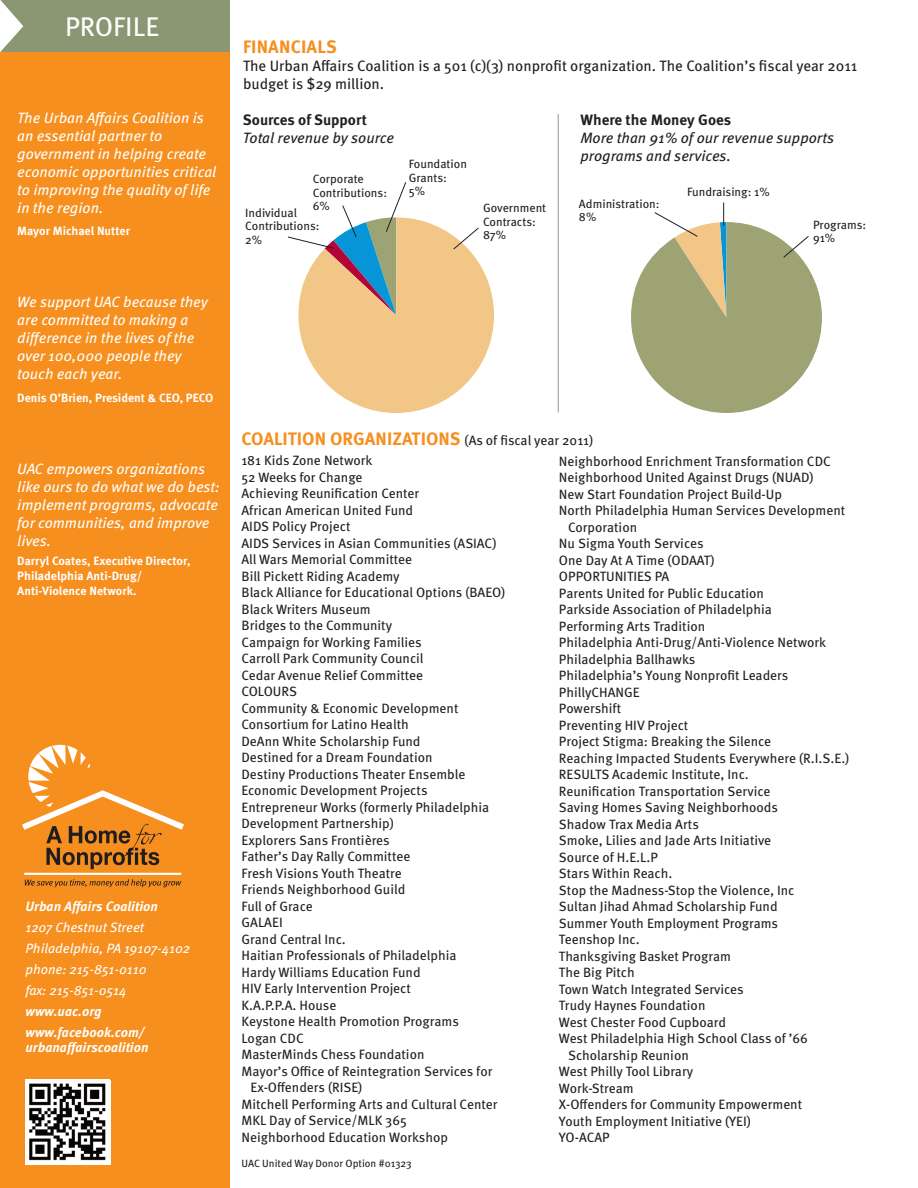
<style>
.page{position:relative;width:918px;height:1188px;background:#fff}
.page>*{position:absolute;margin:0;border:0;box-sizing:border-box;transform-origin:0 0}
.t1{font:27px "Meta OT";color:#fff}
.t2{font:700 18px "Meta OT";color:#f68f1e}
.t3{font:italic 15px/18px "Meta OT";color:#fff}
.t4{font:15px/18px "Meta OT";color:#231f20}
.t5{font:italic 15px/18px "Meta OT";color:#231f20}
.t6{font:700 15px "Meta OT";color:#231f20}
.t7{font:13.5px "Meta OT";color:#231f20}
.t8{font:italic 13.5px/21px "Meta OT";color:#fff}
.t9{font:italic 700 13.5px/21px "Meta OT";color:#fff}
.t10{font:12px/13.5px "Meta OT";color:#231f20}
.t11{font:700 12px/15px "Meta OT";color:#fff}
.t12{font:10.5px "Meta OT";color:#231f20}
.s1{font-weight:400;font-size:13.5px;color:#231f20}
</style>
<div class="page">
<div style="left:0;top:45px;width:230px;height:1143px;background:#f68f1e"></div>
<hr style="left:24px;top:873px;width:157px;height:2px;background:#fff">
<svg style="left:22px;top:745px;width:162px;height:124px"></svg>
<svg style="left:25px;top:879px;width:157px;height:8px"></svg>
<svg style="left:287px;top:182px;width:207px;height:231px"></svg>
<svg style="left:631px;top:203px;width:191px;height:210px"></svg>
<hr style="left:558px;top:114px;width:1px;height:299px;background:#8f959d">
<div style="left:0;top:0;width:230px;height:52px;background:#8a9772"></div>
<svg style="left:0;top:0;width:23px;height:52px"></svg>
<div style="left:26px;top:1079px;width:84px;height:86px;background:#fff"></div>
<img style="left:29px;top:1083px;width:77px;height:78px">
<h1 class="t1" style="left:65px;top:17px;width:96px">PROFILE</h1>
<p class="t3" style="left:17px;top:110px;width:201px">The Urban Affairs Coalition is an essential partner to government in helping create economic opportunities critical to improving the quality of life in the region.</p>
<p class="t11" style="left:17px;top:225px;width:114px">Mayor Michael Nutter</p>
<p class="t3" style="left:17px;top:295px;width:192px">We support UAC because they are committed to making a difference in the lives of the over 100,000 people they touch each year.</p>
<p class="t11" style="left:17px;top:391px;width:198px">Denis O’Brien, President &amp; CEO, PECO</p>
<p class="t3" style="left:17px;top:461px;width:204px">UAC empowers organizations like ours to do what we do best: implement programs, advocate for communities, and improve lives.</p>
<p class="t11" style="left:17px;top:555px;width:175px">Darryl Coates, Executive Director,<br>Philadelphia Anti-Drug/<br>Anti-Violence Network.</p>
<p class="t9" style="left:26px;top:897px;width:134px">Urban Affairs Coalition</p>
<p class="t8" style="left:26px;top:918px;width:166px">1207 Chestnut Street<br>Philadelphia, PA 19107-4102 phone: 215-851-0110<br>fax: 215-851-0514</p>
<p class="t9" style="left:26px;top:1002px;width:120px">www.uac.org www.facebook.com/</p>
<p class="t9" style="left:26px;top:1038px;width:124px">urbanaffairscoalition</p>
<h2 class="t2" style="left:243px;top:41px;width:95px">FINANCIALS</h2>
<p class="t4" style="left:243px;top:59px;width:616px">The Urban Affairs Coalition is a 501 (c)(3) nonprofit organization. The Coalition’s fiscal year 2011 budget is $29 million.</p>
<p class="t6" style="left:243px;top:115px;width:125px">Sources of Support</p>
<p class="t5" style="left:243px;top:131px;width:153px">Total revenue by source</p>
<p class="t6" style="left:580px;top:115px;width:152px">Where the Money Goes</p>
<p class="t5" style="left:580px;top:131px;width:255px">More than 91% of our revenue supports programs and services.</p>
<p class="t10" style="left:409px;top:158px;width:60px">Foundation<br>Grants:<br>5%</p>
<p class="t10" style="left:313px;top:173px;width:76px">Corporate<br>Contributions:<br>6%</p>
<p class="t10" style="left:687px;top:186px;width:84px">Fundraising: 1%</p>
<p class="t10" style="left:579px;top:198px;width:82px">Administration:<br>8%</p>
<p class="t10" style="left:483px;top:203px;width:65px">Government<br>Contracts:<br>87%</p>
<p class="t10" style="left:245px;top:207px;width:76px">Individual<br>Contributions:<br>2%</p>
<p class="t10" style="left:813px;top:219px;width:55px">Programs:<br>91%</p>
<h2 class="t2" style="left:242px;top:432px;width:353px">COALITION ORGANIZATIONS <span class="s1">(As of fiscal year 2011)</span></h2>
<p class="t7" style="left:242px;top:456px;width:133px">181 Kids Zone Network</p>
<p class="t7" style="left:242px;top:473px;width:123px">52 Weeks for Change</p>
<p class="t7" style="left:242px;top:489px;width:179px">Achieving Reunification Center</p>
<p class="t7" style="left:242px;top:506px;width:173px">African American United Fund</p>
<p class="t7" style="left:242px;top:522px;width:110px">AIDS Policy Project</p>
<p class="t7" style="left:242px;top:539px;width:257px">AIDS Services in Asian Communities (ASIAC)</p>
<p class="t7" style="left:242px;top:555px;width:172px">All Wars Memorial Committee</p>
<p class="t7" style="left:242px;top:572px;width:160px">Bill Pickett Riding Academy</p>
<p class="t7" style="left:242px;top:588px;width:265px">Black Alliance for Educational Options (BAEO)</p>
<p class="t7" style="left:242px;top:605px;width:131px">Black Writers Museum</p>
<p class="t7" style="left:241px;top:621px;width:152px">Bridges to the Community</p>
<p class="t7" style="left:241px;top:638px;width:182px">Campaign for Working Families</p>
<p class="t7" style="left:241px;top:654px;width:184px">Carroll Park Community Council</p>
<p class="t7" style="left:241px;top:671px;width:183px">Cedar Avenue Relief Committee</p>
<p class="t7" style="left:241px;top:687px;width:57px">COLOURS</p>
<p class="t7" style="left:241px;top:704px;width:219px">Community &amp; Economic Development</p>
<p class="t7" style="left:242px;top:720px;width:169px">Consortium for Latino Health</p>
<p class="t7" style="left:242px;top:737px;width:181px">DeAnn White Scholarship Fund</p>
<p class="t7" style="left:242px;top:753px;width:193px">Destined for a Dream Foundation</p>
<p class="t7" style="left:242px;top:770px;width:225px">Destiny Productions Theater Ensemble</p>
<p class="t7" style="left:242px;top:786px;width:188px">Economic Development Projects</p>
<p class="t7" style="left:242px;top:803px;width:249px">Entrepreneur Works (formerly Philadelphia</p>
<p class="t7" style="left:242px;top:819px;width:154px">Development Partnership)</p>
<p class="t7" style="left:242px;top:836px;width:150px">Explorers Sans Frontières</p>
<p class="t7" style="left:242px;top:852px;width:170px">Father’s Day Rally Committee</p>
<p class="t7" style="left:242px;top:869px;width:162px">Fresh Visions Youth Theatre</p>
<p class="t7" style="left:242px;top:885px;width:165px">Friends Neighborhood Guild</p>
<p class="t7" style="left:242px;top:902px;width:73px">Full of Grace</p>
<p class="t7" style="left:242px;top:918px;width:43px">GALAEI</p>
<p class="t7" style="left:242px;top:935px;width:106px">Grand Central Inc.</p>
<p class="t7" style="left:242px;top:951px;width:217px">Haitian Professionals of Philadelphia</p>
<p class="t7" style="left:242px;top:968px;width:181px">Hardy Williams Education Fund</p>
<p class="t7" style="left:242px;top:984px;width:171px">HIV Early Intervention Project</p>
<p class="t7" style="left:242px;top:1001px;width:96px">K.A.P.P.A. House</p>
<p class="t7" style="left:242px;top:1017px;width:219px">Keystone Health Promotion Programs</p>
<p class="t7" style="left:242px;top:1034px;width:64px">Logan CDC</p>
<p class="t7" style="left:242px;top:1050px;width:185px">MasterMinds Chess Foundation</p>
<p class="t7" style="left:242px;top:1067px;width:252px">Mayor’s Office of Reintegration Services for</p>
<p class="t7" style="left:251px;top:1083px;width:113px">Ex-Offenders (RISE)</p>
<p class="t7" style="left:242px;top:1100px;width:258px">Mitchell Performing Arts and Cultural Center</p>
<p class="t7" style="left:242px;top:1116px;width:167px">MKL Day of Service/MLK 365</p>
<p class="t7" style="left:242px;top:1133px;width:208px">Neighborhood Education Workshop</p>
<p class="t12" style="left:242px;top:1160px;width:172px">UAC United Way Donor Option #01323</p>
<p class="t7" style="left:559px;top:457px;width:274px">Neighborhood Enrichment Transformation CDC</p>
<p class="t7" style="left:559px;top:473px;width:256px">Neighborhood United Against Drugs (NUAD)</p>
<p class="t7" style="left:559px;top:490px;width:225px">New Start Foundation Project Build-Up</p>
<p class="t7" style="left:559px;top:506px;width:288px">North Philadelphia Human Services Development</p>
<p class="t7" style="left:568px;top:523px;width:71px">Corporation</p>
<p class="t7" style="left:559px;top:539px;width:146px">Nu Sigma Youth Services</p>
<p class="t7" style="left:559px;top:556px;width:157px">One Day At A Time (ODAAT)</p>
<p class="t7" style="left:559px;top:572px;width:112px">OPPORTUNITIES PA</p>
<p class="t7" style="left:559px;top:589px;width:207px">Parents United for Public Education</p>
<p class="t7" style="left:559px;top:605px;width:214px">Parkside Association of Philadelphia</p>
<p class="t7" style="left:559px;top:622px;width:148px">Performing Arts Tradition</p>
<p class="t7" style="left:559px;top:638px;width:269px">Philadelphia Anti-Drug/Anti-Violence Network</p>
<p class="t7" style="left:559px;top:655px;width:138px">Philadelphia Ballhawks</p>
<p class="t7" style="left:559px;top:671px;width:231px">Philadelphia’s Young Nonprofit Leaders</p>
<p class="t7" style="left:559px;top:688px;width:82px">PhillyCHANGE</p>
<p class="t7" style="left:559px;top:704px;width:64px">Powershift</p>
<p class="t7" style="left:559px;top:721px;width:131px">Preventing HIV Project</p>
<p class="t7" style="left:559px;top:737px;width:214px">Project Stigma: Breaking the Silence</p>
<p class="t7" style="left:559px;top:754px;width:292px">Reaching Impacted Students Everywhere (R.I.S.E.)</p>
<p class="t7" style="left:559px;top:770px;width:191px">RESULTS Academic Institute, Inc.</p>
<p class="t7" style="left:559px;top:787px;width:213px">Reunification Transportation Service</p>
<p class="t7" style="left:559px;top:803px;width:220px">Saving Homes Saving Neighborhoods</p>
<p class="t7" style="left:559px;top:820px;width:141px">Shadow Trax Media Arts</p>
<p class="t7" style="left:559px;top:836px;width:214px">Smoke, Lilies and Jade Arts Initiative</p>
<p class="t7" style="left:559px;top:853px;width:100px">Source of H.E.L.P</p>
<p class="t7" style="left:559px;top:869px;width:115px">Stars Within Reach.</p>
<p class="t7" style="left:559px;top:886px;width:237px">Stop the Madness-Stop the Violence, Inc</p>
<p class="t7" style="left:559px;top:902px;width:220px">Sultan Jihad Ahmad Scholarship Fund</p>
<p class="t7" style="left:559px;top:919px;width:221px">Summer Youth Employment Programs</p>
<p class="t7" style="left:559px;top:935px;width:82px">Teenshop Inc.</p>
<p class="t7" style="left:559px;top:952px;width:174px">Thanksgiving Basket Program</p>
<p class="t7" style="left:559px;top:968px;width:77px">The Big Pitch</p>
<p class="t7" style="left:559px;top:985px;width:186px">Town Watch Integrated Services</p>
<p class="t7" style="left:559px;top:1001px;width:148px">Trudy Haynes Foundation</p>
<p class="t7" style="left:559px;top:1018px;width:169px">West Chester Food Cupboard</p>
<p class="t7" style="left:559px;top:1034px;width:250px">West Philadelphia High School Class of ’66</p>
<p class="t7" style="left:568px;top:1051px;width:122px">Scholarship Reunion</p>
<p class="t7" style="left:559px;top:1067px;width:136px">West Philly Tool Library</p>
<p class="t7" style="left:559px;top:1084px;width:76px">Work-Stream</p>
<p class="t7" style="left:559px;top:1100px;width:245px">X-Offenders for Community Empowerment</p>
<p class="t7" style="left:559px;top:1117px;width:193px">Youth Employment Initiative (YEI)</p>
<p class="t7" style="left:559px;top:1133px;width:52px">YO-ACAP</p>
</div>
